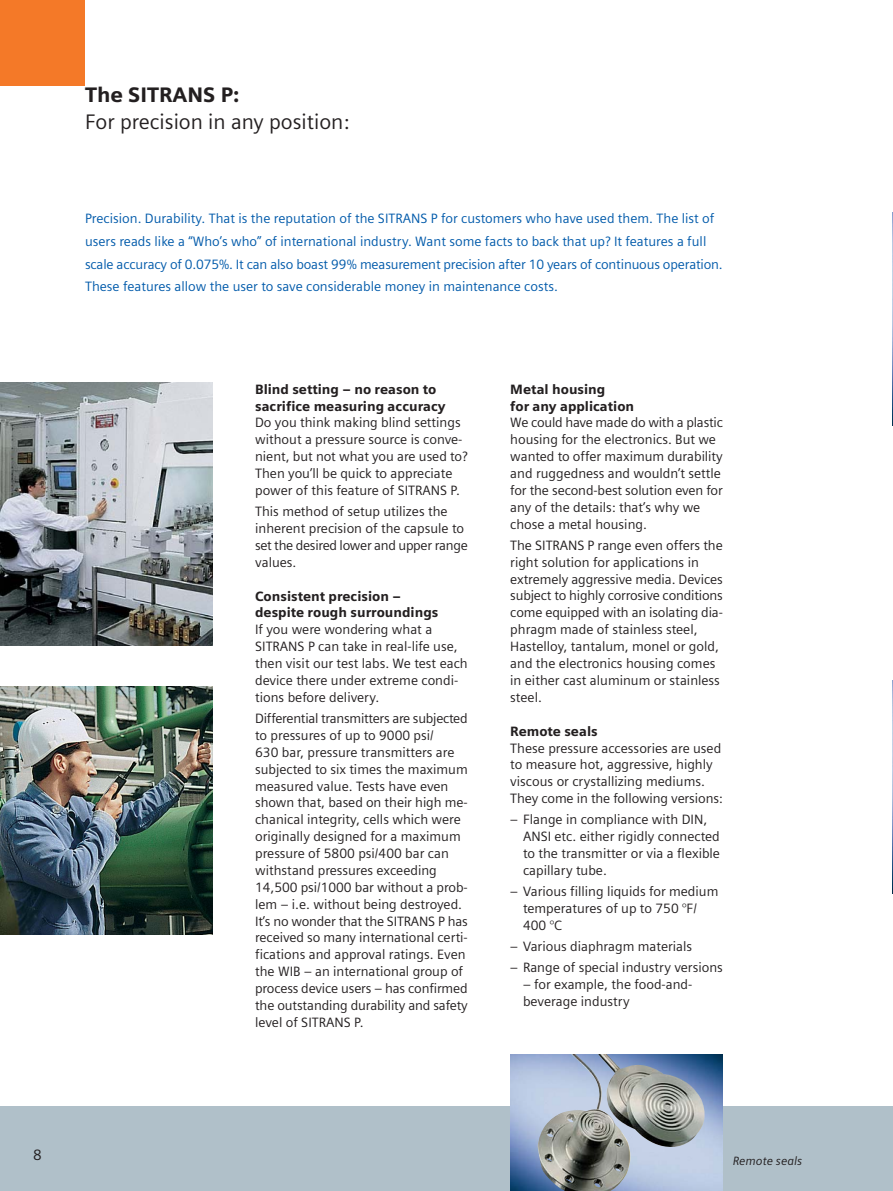
<style>
.page{position:relative;width:893px;height:1191px;background:#fff}
.page>*{position:absolute;margin:0;border:0;box-sizing:border-box;transform-origin:0 0}
.t1{font:21px "Siemens Sans";color:#231f20}
.t2{font:900 21px "Siemens Sans";color:#231f20}
.t3{font:15px "Siemens Sans";color:#231f20}
.t4{font:13.5px/16.8px "Siemens Sans";color:#231f20}
.t5{font:13.5px/22.5px "Siemens Sans";color:#005aaa}
.t6{font:900 13.5px/16.8px "Siemens Sans";color:#231f20}
.t7{font:italic 12px "Siemens Sans";color:#231f20}
</style>
<div class="page">
<img style="left:892px;top:213px;width:1px;height:212px">
<img style="left:892px;top:680px;width:1px;height:213px">
<div style="left:0;top:0;width:85px;height:85px;background:#f47928"></div>
<div style="left:0;top:1106px;width:893px;height:84px;background:#b0c0c9"></div>
<img style="left:0;top:383px;width:213px;height:262px">
<img style="left:0;top:687px;width:213px;height:247px">
<img style="left:510px;top:1054px;width:213px;height:136px">
<img style="left:537px;top:1054px;width:168px;height:136px">
<h1 class="t2" style="left:85px;top:85px;width:156px">The SITRANS P:</h1>
<h1 class="t1" style="left:85px;top:112px;width:266px">For precision in any position:</h1>
<p class="t5" style="left:85px;top:208px;width:639px">Precision. Durability. That is the reputation of the SITRANS P for customers who have used them. The list of users reads like a “Who’s who” of international industry. Want some facts to back that up? It features a full scale accuracy of 0.075%. It can also boast 99% measurement precision after 10 years of continuous operation.<br>These features allow the user to save considerable money in maintenance costs.</p>
<p class="t6" style="left:255px;top:381px;width:192px">Blind setting – no reason to sacrifice measuring accuracy</p>
<p class="t4" style="left:255px;top:415px;width:214px">Do you think making blind settings without a pressure source is conve&shy;nient, but not what you are used to?<br>Then you’ll be quick to appreciate power of this feature of SITRANS P.</p>
<p class="t4" style="left:255px;top:503px;width:214px">This method of setup utilizes the inherent precision of the capsule to set the desired lower and upper range values.</p>
<p class="t6" style="left:255px;top:588px;width:185px">Consistent precision – despite rough surroundings</p>
<p class="t4" style="left:255px;top:622px;width:214px">If you were wondering what a<br>SITRANS P can take in real-life use, then visit our test labs. We test each device there under extreme condi&shy;tions before delivery.</p>
<p class="t4" style="left:255px;top:710px;width:214px">Differential transmitters are subjected to pressures of up to 9000 psi/<br>630 bar, pressure transmitters are subjected to six times the maximum measured value. Tests have even shown that, based on their high me&shy;chanical integrity, cells which were originally designed for a maximum pressure of 5800 psi/400 bar can withstand pressures exceeding 14,500 psi/1000 bar without a prob&shy;lem – i.e. without being destroyed.<br>It’s no wonder that the SITRANS P has received so many international certi&shy;fications and approval ratings. Even the WIB – an international group of process device users – has confirmed the outstanding durability and safety level of SITRANS P.</p>
<p class="t6" style="left:510px;top:381px;width:125px">Metal housing<br>for any application</p>
<p class="t4" style="left:510px;top:415px;width:214px">We could have made do with a plastic housing for the electronics. But we wanted to offer maximum durability and ruggedness and wouldn’t settle for the second-best solution even for any of the details: that’s why we chose a metal housing.</p>
<p class="t4" style="left:510px;top:537px;width:214px">The SITRANS P range even offers the right solution for applications in extremely aggressive media. Devices subject to highly corrosive conditions come equipped with an isolating dia&shy;phragm made of stainless steel, Hastelloy, tantalum, monel or gold, and the electronics housing comes in either cast aluminum or stainless steel.</p>
<p class="t6" style="left:510px;top:723px;width:89px">Remote seals</p>
<p class="t4" style="left:510px;top:740px;width:214px">These pressure accessories are used to measure hot, aggressive, highly viscous or crystallizing mediums.<br>They come in the following versions:</p>
<p class="t4" style="left:523px;top:812px;width:199px;text-indent:-13px">– Flange in compliance with DIN,<br>ANSI etc. either rigidly connected to the transmitter or via a flexible capillary tube.</p>
<p class="t4" style="left:523px;top:883px;width:197px;text-indent:-13px">– Various filling liquids for medium temperatures of up to 750 °F/<br>400 °C</p>
<p class="t4" style="left:510px;top:938px;width:183px">– Various diaphragm materials</p>
<p class="t4" style="left:510px;top:959px;width:214px">– Range of special industry versions</p>
<p class="t4" style="left:523px;top:976px;width:171px">– for example, the food-and&shy;beverage industry</p>
<p class="t3" style="left:33px;top:1148px;width:10px">8</p>
<p class="t7" style="left:733px;top:1155px;width:71px">Remote seals</p>
</div>
